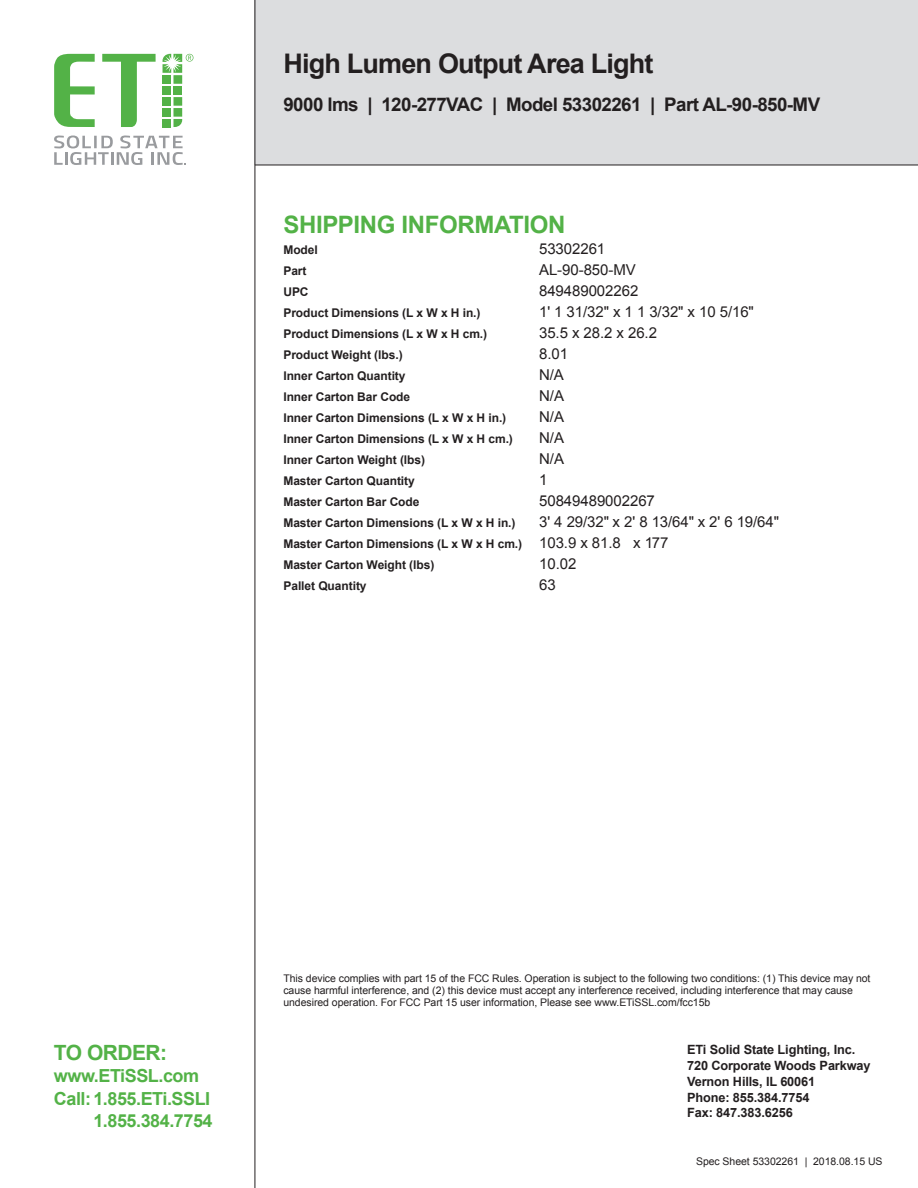
<style>
.page{position:relative;width:918px;height:1188px;background:#fff}
.page>*{position:absolute;margin:0;border:0;box-sizing:border-box;transform-origin:0 0}
.t1{font:700 27px "Arial";letter-spacing:-.03em;color:#231f20}
.t2{font:700 24px "Arial";letter-spacing:-.015em;color:#53b247}
.t3{font:700 21px "Arial";letter-spacing:-.025em;color:#53b247}
.t4{font:700 18.75px "Arial";letter-spacing:-.03em;color:#231f20}
.t5{font:700 18px "Arial";letter-spacing:-.025em;color:#53b247}
.t6{font:15px/21px "Arial";letter-spacing:-.005em;color:#231f20}
.t7{font:700 12.75px/15.8px "Arial";letter-spacing:-.01em;color:#231f20}
.t8{font:700 12px/21px "Arial";letter-spacing:-.005em;color:#231f20}
.t9{font:10.5px/12px "Arial";letter-spacing:-.005em;color:#231f20}
.s1{font-weight:400;font-size:15px}
</style>
<div class="page">
<div style="left:255px;top:0;width:663px;height:165px;background:#dcdddf"></div>
<svg style="left:54px;top:54px;width:41px;height:73px"></svg>
<svg style="left:102px;top:54px;width:54px;height:73px"></svg>
<svg style="left:173px;top:119px;width:9px;height:8px"></svg>
<div style="left:163px;top:75px;width:8px;height:9px;background:#53b247"></div>
<div style="left:173px;top:75px;width:9px;height:9px;background:#53b247"></div>
<div style="left:163px;top:86px;width:8px;height:9px;background:#53b247"></div>
<div style="left:173px;top:86px;width:9px;height:9px;background:#53b247"></div>
<div style="left:163px;top:97px;width:8px;height:9px;background:#53b247"></div>
<div style="left:173px;top:97px;width:9px;height:9px;background:#53b247"></div>
<div style="left:163px;top:108px;width:8px;height:9px;background:#53b247"></div>
<div style="left:163px;top:119px;width:8px;height:8px;background:#53b247"></div>
<div style="left:173px;top:108px;width:9px;height:9px;background:#53b247"></div>
<svg style="left:54px;top:136px;width:132px;height:29px"></svg>
<svg style="left:163px;top:54px;width:30px;height:19px"></svg>
<hr style="left:255px;top:0;width:1px;height:1188px;background:#231f20">
<hr style="left:255px;top:165px;width:663px;height:1px;background:#231f20">
<h1 class="t1" style="left:283px;top:46px;width:372px">High Lumen Output Area Light</h1>
<h3 class="t4" style="left:283px;top:92px;width:538px">9000 lms | 120-277VAC | Model 53302261 | Part AL-90-850-MV</h3>
<h2 class="t2" style="left:283px;top:209px;width:284px">SHIPPING INFORMATION</h2>
<p class="t8" style="left:283px;top:240px;width:205px">Model<br>Part<br>UPC<br>Product Dimensions (L x W x H in.)<br>Product Dimensions (L x W x H cm.)<br>Product Weight (lbs.)<br>Inner Carton Quantity</p>
<p class="t6" style="left:539px;top:238px;width:216px">53302261<br>AL-90-850-MV<br>849489002262<br>1' 1 31/32" x 1 1 3/32" x 10 5/16"<br>35.5 x 28.2 x 26.2<br>8.01<br>N/A</p>
<p class="t8" style="left:283px;top:387px;width:128px">Inner Carton Bar Code</p>
<p class="t6" style="left:539px;top:385px;width:26px">N/A</p>
<p class="t8" style="left:283px;top:408px;width:224px">Inner Carton Dimensions (L x W x H in.)</p>
<p class="t6" style="left:539px;top:406px;width:26px">N/A</p>
<p class="t8" style="left:283px;top:429px;width:231px">Inner Carton Dimensions (L x W x H cm.)</p>
<p class="t6" style="left:539px;top:427px;width:26px">N/A</p>
<p class="t8" style="left:283px;top:450px;width:143px">Inner Carton Weight (lbs)</p>
<p class="t6" style="left:539px;top:448px;width:26px">N/A</p>
<p class="t8" style="left:283px;top:471px;width:133px">Master Carton Quantity</p>
<p class="t6" style="left:539px;top:469px;width:10px">1</p>
<p class="t8" style="left:283px;top:492px;width:138px">Master Carton Bar Code</p>
<p class="t6" style="left:539px;top:490px;width:117px">50849489002267</p>
<p class="t8" style="left:283px;top:513px;width:234px">Master Carton Dimensions (L x W x H in.)</p>
<p class="t6" style="left:539px;top:511px;width:241px">3' 4 29/32" x 2' 8 13/64" x 2' 6 19/64"</p>
<p class="t8" style="left:283px;top:534px;width:387px">Master Carton Dimensions (L x W x H cm.) <span class="s1">103.9 x 81.8 x 177<br></span>Master Carton Weight (lbs)</p>
<p class="t6" style="left:539px;top:553px;width:39px">10.02</p>
<p class="t8" style="left:283px;top:576px;width:85px">Pallet Quantity</p>
<p class="t6" style="left:539px;top:574px;width:18px">63</p>
<h3 class="t3" style="left:54px;top:1038px;width:115px">TO ORDER:</h3>
<h3 class="t5" style="left:54px;top:1064px;width:147px">www.ETiSSL.com</h3>
<h3 class="t5" style="left:54px;top:1087px;width:158px">Call: 1.855.ETi.SSLI</h3>
<h3 class="t5" style="left:93px;top:1109px;width:121px">1.855.384.7754</h3>
<p class="t9" style="left:283px;top:973px;width:589px">This device complies with part 15 of the FCC Rules. Operation is subject to the following two conditions: (1) This device may not cause harmful interference, and (2) this device must accept any interference received, including interference that may cause undesired operation. For FCC Part 15 user information, Please see www.ETiSSL.com/fcc15b</p>
<p class="t7" style="left:687px;top:1042px;width:185px">ETi Solid State Lighting, Inc.<br>720 Corporate Woods Parkway<br>Vernon Hills, IL 60061<br>Phone: 855.384.7754<br>Fax: 847.383.6256</p>
<p class="t9" style="left:696px;top:1155px;width:188px">Spec Sheet 53302261 | 2018.08.15 US</p>
</div>
